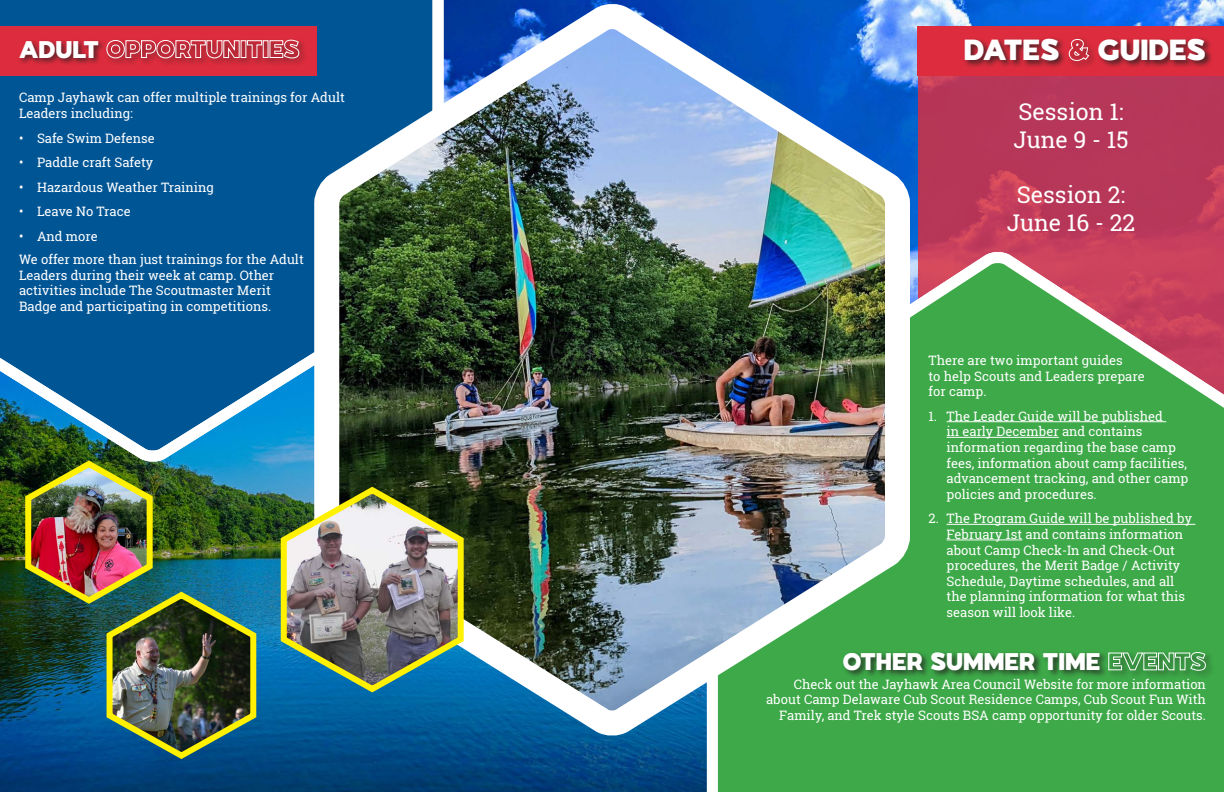
<style>
.page{position:relative;width:1224px;height:792px;background:#fff}
.page>*{position:absolute;margin:0;border:0;box-sizing:border-box;transform-origin:0 0}
.t1{font:900 29px "London Bridge";color:#fff}
.t2{font:900 24px "London Bridge";color:#fff}
.t3{font:23px "Roboto Slab";color:#fff}
.t4{font:13px/15.6px "Roboto Slab";color:#fff}
</style>
<div class="page">
<img style="left:927px;top:0;width:297px;height:26px">
<img style="left:0;top:472px;width:701px;height:320px">
<svg style="left:927px;top:76px;width:297px;height:165px;background:#b83859"></svg>
<svg style="left:0;top:0;width:302px;height:472px;background:#0a5e98"></svg>
<svg style="left:701px;top:241px;width:523px;height:551px;background:#539e4f"></svg>
<img style="left:302px;top:0;width:625px;height:758px">
<div style="left:0;top:26px;width:317px;height:50px;background:#dc2c3d"></div>
<div style="left:18px;top:38px;width:289px;height:29px;background:#231f20;opacity:.75"></div>
<hr style="left:947px;top:421px;width:219px;height:1px;background:#fff">
<hr style="left:947px;top:437px;width:112px;height:1px;background:#fff">
<hr style="left:947px;top:524px;width:248px;height:1px;background:#fff">
<hr style="left:947px;top:540px;width:75px;height:1px;background:#fff">
<img style="left:278px;top:483px;width:191px;height:213px">
<img style="left:22px;top:457px;width:239px;height:305px">
<div style="left:918px;top:26px;width:306px;height:50px;background:#dc2c3d"></div>
<div style="left:963px;top:37px;width:251px;height:32px;background:#231f20;opacity:.75"></div>
<div style="left:842px;top:650px;width:372px;height:29px;background:#231f20;opacity:.75"></div>
<p class="t2" style="left:19px;top:35px;width:282px">ADULT OPPORTUNITIES</p>
<p class="t4" style="left:19px;top:90px;width:327px">Camp Jayhawk can offer multiple trainings for Adult<br>Leaders including:</p>
<p class="t4" style="left:19px;top:130px;width:137px">• Safe Swim Defense</p>
<p class="t4" style="left:19px;top:155px;width:136px">• Paddle craft Safety</p>
<p class="t4" style="left:19px;top:179px;width:196px">• Hazardous Weather Training</p>
<p class="t4" style="left:19px;top:204px;width:113px">• Leave No Trace</p>
<p class="t4" style="left:19px;top:228px;width:80px">• And more</p>
<p class="t4" style="left:19px;top:252px;width:286px">We offer more than just trainings for the Adult Leaders during their week at camp. Other activities include The Scoutmaster Merit Badge and participating in competitions.</p>
<p class="t1" style="left:964px;top:33px;width:243px">DATES &amp; GUIDES</p>
<p class="t3" style="left:1019px;top:96px;width:107px">Session 1:</p>
<p class="t3" style="left:1013px;top:124px;width:117px">June 9 - 15</p>
<p class="t3" style="left:1017px;top:179px;width:110px">Session 2:</p>
<p class="t3" style="left:1007px;top:207px;width:130px">June 16 - 22</p>
<p class="t4" style="left:929px;top:352px;width:218px">There are two important guides<br>to help Scouts and Leaders prepare for camp.</p>
<p class="t4" style="left:947px;top:408px;width:243px;text-indent:-18px">1. The Leader Guide will be published<br>in early December and contains information regarding the base camp fees, information about camp facilities, advancement tracking, and other camp policies and procedures.</p>
<p class="t4" style="left:947px;top:511px;width:247px;text-indent:-18px">2. The Program Guide will be published by February 1st and contains information about Camp Check-In and Check-Out procedures, the Merit Badge / Activity Schedule, Daytime schedules, and all the planning information for what this season will look like.</p>
<p class="t2" style="left:843px;top:647px;width:365px">OTHER SUMMER TIME EVENTS</p>
<p class="t4" style="left:766px;top:676px;width:441px;text-align:right">Check out the Jayhawk Area Council Website for more information about Camp Delaware Cub Scout Residence Camps, Cub Scout Fun With<br>Family, and Trek style Scouts BSA camp opportunity for older Scouts.</p>
</div>
